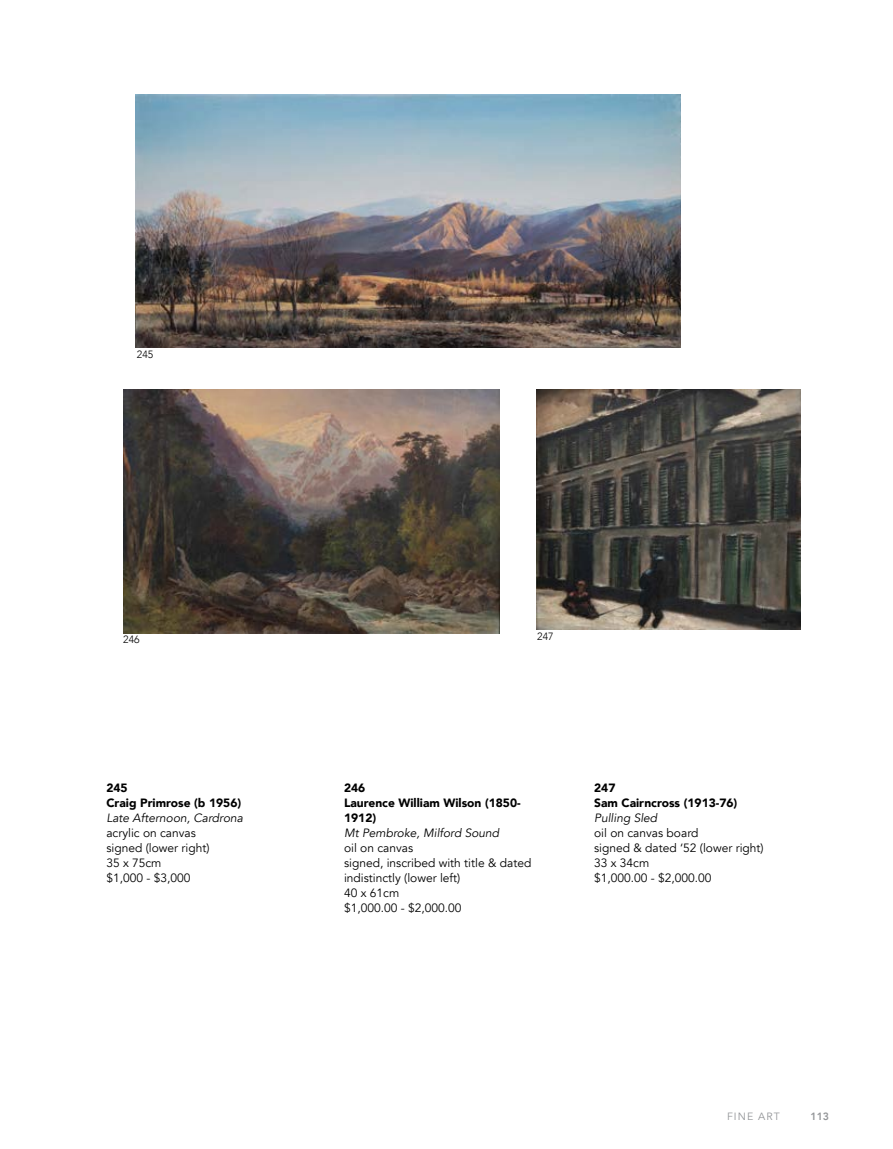
<style>
.page{position:relative;width:893px;height:1149px;background:#fff}
.page>*{position:absolute;margin:0;border:0;box-sizing:border-box;transform-origin:0 0}
.t1{font:12px/15px "Avenir";color:#000}
.t2{font:900 12px/15px "Avenir";color:#000}
.t3{font:italic 12px "Avenir";color:#000}
.t4{font:300 10.5px "Avenir";color:#000}
.t5{font:10.5px "Avenir";letter-spacing:.1em;color:#939598}
.t6{font:800 10.5px "Avenir";color:#939598}
</style>
<div class="page">
<img style="left:136px;top:94px;width:544px;height:253px">
<img style="left:123px;top:389px;width:376px;height:244px">
<img style="left:536px;top:389px;width:264px;height:240px">
<p class="t4" style="left:137px;top:348px;width:18px">245</p>
<p class="t4" style="left:123px;top:633px;width:18px">246</p>
<p class="t4" style="left:537px;top:630px;width:18px">247</p>
<p class="t2" style="left:106px;top:779px;width:136px">245<br>Craig Primrose (b 1956)</p>
<p class="t3" style="left:106px;top:810px;width:138px">Late Afternoon, Cardrona</p>
<p class="t1" style="left:106px;top:825px;width:105px">acrylic on canvas signed (lower right)<br>35 x 75cm<br>$1,000 - $3,000</p>
<p class="t2" style="left:344px;top:779px;width:178px">246<br>Laurence William Wilson (1850-<br>1912)</p>
<p class="t3" style="left:344px;top:825px;width:157px">Mt Pembroke, Milford Sound</p>
<p class="t1" style="left:344px;top:840px;width:189px">oil on canvas<br>signed, inscribed with title &amp; dated indistinctly (lower left)<br>40 x 61cm<br>$1,000.00 - $2,000.00</p>
<p class="t2" style="left:594px;top:779px;width:145px">247<br>Sam Cairncross (1913-76)</p>
<p class="t3" style="left:594px;top:810px;width:65px">Pulling Sled</p>
<p class="t1" style="left:594px;top:825px;width:171px">oil on canvas board<br>signed &amp; dated ‘52 (lower right)<br>33 x 34cm<br>$1,000.00 - $2,000.00</p>
<p class="t5" style="left:727px;top:1109px;width:54px">FINE ART</p>
<p class="t6" style="left:810px;top:1107px;width:20px">113</p>
</div>
